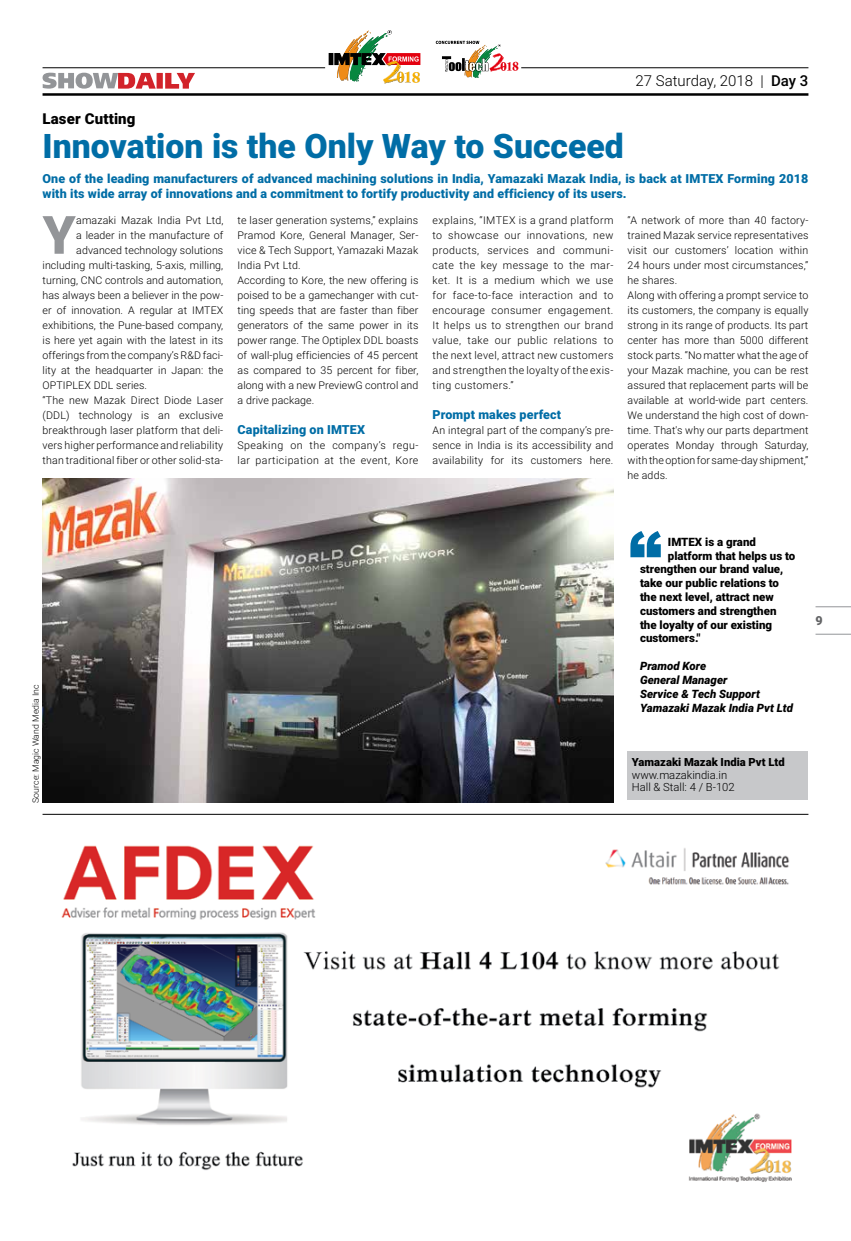
<style>
.page{position:relative;width:851px;height:1241px;background:#fff}
.page>*{position:absolute;margin:0;border:0;box-sizing:border-box;transform-origin:0 0}
.t1{font:900 52.88px "Roboto";color:#939598}
.t2{font:900 33.75px "Roboto";color:#006da6}
.t3{font:300 15px "Roboto";color:#000}
.t4{font:900 15px "Roboto";letter-spacing:.01em;color:#000}
.t5{font:900 12.5px/15px "Roboto";letter-spacing:.01em;color:#006da6}
.t6{font:900 12.5px "Roboto";color:#636466}
.t7{font:900 11.5px "Roboto";color:#000}
.t8{font:italic 900 11.5px/13.8px "Roboto";color:#000}
.t9{font:300 11.25px/12.8px "Roboto";color:#000}
.t10{font:900 11.25px "Roboto";color:#000}
.t11{font:300 10.62px/15px "Roboto";letter-spacing:.01em;color:#000}
.t12{font:300 10.62px/15px "Roboto";letter-spacing:.04em;color:#000}
.t13{font:300 8.75px "Roboto";color:#000}
.s1{font-weight:500}
</style>
<div class="page">
<hr style="left:815px;top:606px;width:35px;height:1px;background:#939598">
<hr style="left:815px;top:633px;width:35px;height:1px;background:#939598">
<hr style="left:43px;top:93px;width:765px;height:3px;background:#000">
<svg style="left:43px;top:73px;width:152px;height:16px"></svg>
<hr style="left:521px;top:67px;width:287px;height:1px;background:#000">
<hr style="left:43px;top:67px;width:282px;height:1px;background:#000">
<svg style="left:328px;top:30px;width:92px;height:53px"></svg>
<svg style="left:435px;top:41px;width:83px;height:37px"></svg>
<div style="left:627px;top:751px;width:180px;height:49px;background:#c7c8ca"></div>
<img style="left:43px;top:478px;width:570px;height:324px">
<svg style="left:630px;top:531px;width:30px;height:26px"></svg>
<img style="left:61px;top:845px;width:731px;height:337px">
<hr style="left:43px;top:813px;width:765px;height:1px;background:#000">
<h3 class="t3" style="left:635px;top:70px;width:174px">27 Saturday, 2018 | <span class="s1">Day 3</span></h3>
<h3 class="t4" style="left:43px;top:108px;width:94px">Laser Cutting</h3>
<h2 class="t2" style="left:43px;top:122px;width:582px">Innovation is the Only Way to Succeed</h2>
<p class="t5" style="left:43px;top:170px;width:767px">One of the leading manufacturers of advanced machining solutions in India, Yamazaki Mazak India, is back at IMTEX Forming 2018 with its wide array of innovations and a commitment to fortify productivity and efficiency of its users.</p>
<h1 class="t1" style="left:43px;top:198px;width:35px">Y</h1>
<p class="t11" style="left:76px;top:212px;width:149px">amazaki Mazak India Pvt Ltd,</p>
<p class="t11" style="left:432px;top:212px;width:182px;text-align:justify">explains, “IMTEX is a grand platform to showcase our innovations, new products, services and communi&shy;cate the key message to the mar&shy;ket. It is a medium which we use for face-to-face interaction and to encourage consumer engagement.<br>It helps us to strengthen our brand value, take our public relations to the next level, attract new customers and strengthen the loyalty of the exis&shy;ting customers.”</p>
<p class="t5" style="left:432px;top:406px;width:130px">Prompt makes perfect</p>
<p class="t11" style="left:432px;top:422px;width:182px;text-align:justify">An integral part of the company’s pre&shy;sence in India is its accessibility and availability for its customers here.</p>
<p class="t11" style="left:627px;top:212px;width:182px">“A network of more than 40 factory&shy;trained Mazak service representatives visit our customers’ location within 24 hours under most circumstances,” he shares.<br>Along with offering a prompt service to its customers, the company is equally strong in its range of products. Its part center has more than 5000 different stock parts. “No matter what the age of your Mazak machine, you can be rest assured that replacement parts will be available at world-wide part centers.<br>We understand the high cost of down&shy;time. That's why our parts department operates Monday through Saturday, with the option for same-day shipment,” he adds.</p>
<p class="t11" style="left:237px;top:212px;width:182px">te laser generation systems,” explains Pramod Kore, General Manager, Ser&shy;vice &amp; Tech Support, Yamazaki Mazak India Pvt Ltd.<br>According to Kore, the new offering is poised to be a gamechanger with cut&shy;ting speeds that are faster than fiber generators of the same power in its power range. The Optiplex DDL boasts of wall-plug efficiencies of 45 percent as compared to 35 percent for fiber, along with a new PreviewG control and a drive package.</p>
<p class="t5" style="left:237px;top:421px;width:129px">Capitalizing on IMTEX</p>
<p class="t12" style="left:237px;top:437px;width:182px">Speaking on the company’s regu&shy;lar participation at the event, Kore</p>
<p class="t11" style="left:76px;top:227px;width:148px">a leader in the manufacture of</p>
<p class="t11" style="left:76px;top:242px;width:148px">advanced technology solutions</p>
<p class="t11" style="left:43px;top:257px;width:182px">including multi-tasking, 5-axis, milling,</p>
<p class="t11" style="left:43px;top:272px;width:182px">turning, CNC controls and automation,</p>
<p class="t11" style="left:43px;top:287px;width:182px">has always been a believer in the pow-</p>
<p class="t11" style="left:43px;top:302px;width:182px">er of innovation. A regular at IMTEX</p>
<p class="t11" style="left:43px;top:317px;width:182px">exhibitions, the Pune-based company,</p>
<p class="t11" style="left:43px;top:332px;width:182px">is here yet again with the latest in its</p>
<p class="t11" style="left:43px;top:347px;width:182px">offerings from the company’s R&amp;D faci-</p>
<p class="t11" style="left:43px;top:362px;width:182px">lity at the headquarter in Japan: the</p>
<p class="t11" style="left:43px;top:377px;width:106px">OPTIPLEX DDL series.</p>
<p class="t11" style="left:43px;top:392px;width:182px">“The new Mazak Direct Diode Laser</p>
<p class="t11" style="left:43px;top:407px;width:182px">(DDL) technology is an exclusive</p>
<p class="t11" style="left:43px;top:422px;width:182px">breakthrough laser platform that deli-</p>
<p class="t11" style="left:43px;top:437px;width:182px">vers higher performance and reliability</p>
<p class="t11" style="left:43px;top:452px;width:182px">than traditional fiber or other solid-sta-</p>
<p class="t13" style="left:30px;top:802px;width:120px;rotate:-90deg">Source: Magic Wand Media Inc</p>
<p class="t7" style="left:667px;top:533px;width:90px">IMTEX is a grand</p>
<p class="t7" style="left:667px;top:547px;width:129px">platform that helps us to</p>
<p class="t7" style="left:640px;top:561px;width:145px">strengthen our brand value,</p>
<p class="t7" style="left:640px;top:575px;width:140px">take our public relations to</p>
<p class="t7" style="left:640px;top:588px;width:135px">the next level, attract new</p>
<p class="t7" style="left:640px;top:602px;width:138px">customers and strengthen</p>
<p class="t7" style="left:640px;top:616px;width:134px">the loyalty of our existing</p>
<p class="t7" style="left:640px;top:630px;width:62px">customers."</p>
<p class="t8" style="left:640px;top:658px;width:155px">Pramod Kore<br>General Manager<br>Service &amp; Tech Support<br>Yamazaki Mazak India Pvt Ltd</p>
<p class="t10" style="left:631px;top:753px;width:154px">Yamazaki Mazak India Pvt Ltd</p>
<p class="t9" style="left:631px;top:767px;width:104px">www.mazakindia.in<br>Hall &amp; Stall: 4 / B-102</p>
<p class="t6" style="left:815px;top:612px;width:9px">9</p>
</div>
